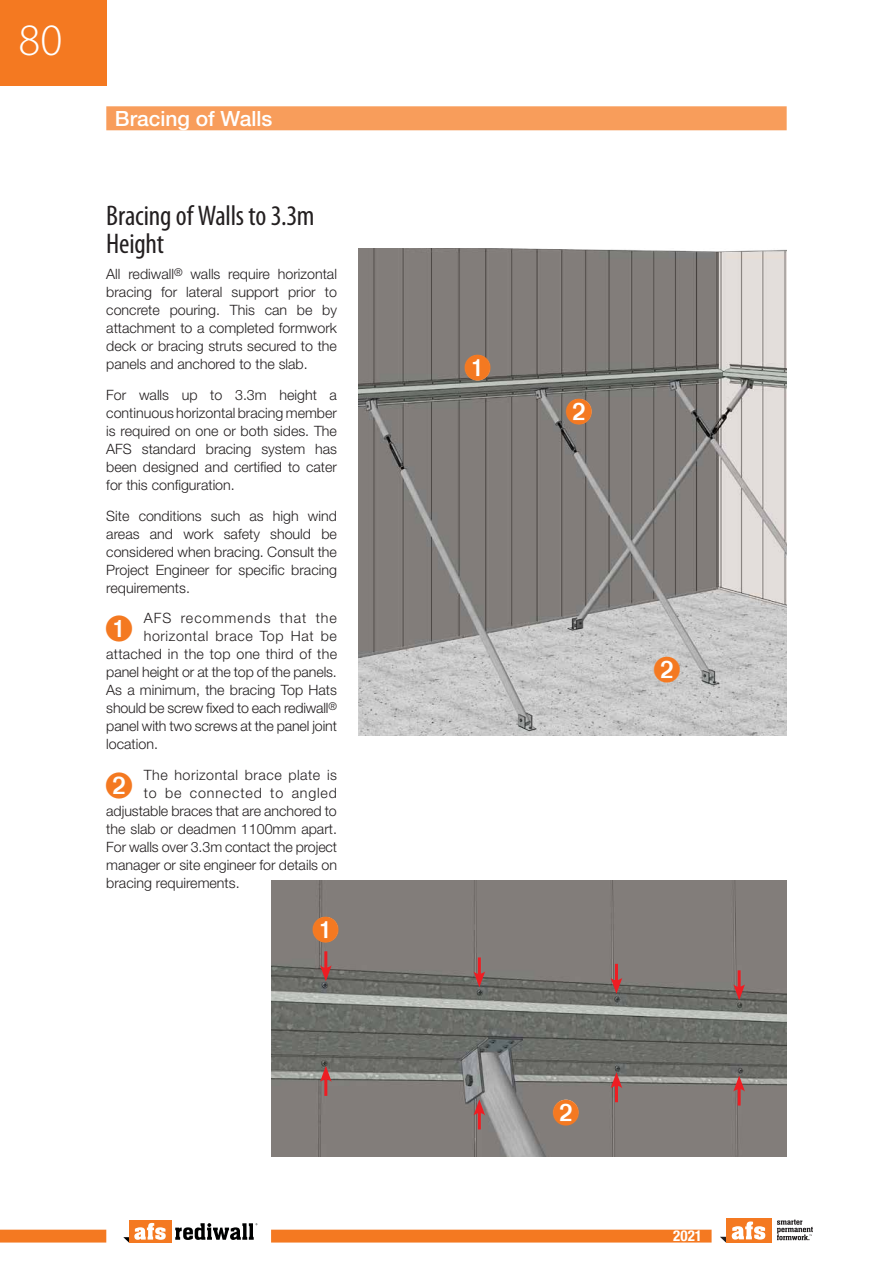
<style>
.page{position:relative;width:893px;height:1263px;background:#fff}
.page>*{position:absolute;margin:0;border:0;box-sizing:border-box;transform-origin:0 0}
.t1{font:300 45px "Myriad Pro";color:#fff}
.Head_3{font:condensed 28.5px/27px "Myriad Pro";letter-spacing:-.01em;color:#231f20}
.Head_2_blue{font:500 21px "Helvetica Neue";letter-spacing:-.005em;color:#fff}
.t2{font:700 condensed 15px "Helvetica Neue";color:#fff}
.Body{font:300 14.25px/18px "Helvetica Neue";color:#231f20;text-align:justify}
.Drop_Cap{font:300 14.25px "Helvetica Neue";color:#231f20}
.Drop_Cap-2{font:300 14.25px "Helvetica Neue";letter-spacing:.02em;color:#231f20}
.Drop_Cap-3{font:300 14.25px "Helvetica Neue";letter-spacing:.035em;color:#231f20}
.Drop_Cap-4{font:300 14.25px "Helvetica Neue";letter-spacing:.04em;color:#231f20}
.Drop_Cap-5{font:300 14.25px "Helvetica Neue";letter-spacing:.06em;color:#231f20}
.Drop_Cap-6{font:300 14.25px "Helvetica Neue";letter-spacing:.07em;color:#231f20}
</style>
<div class="page">
<div style="left:0;top:0;width:106px;height:86px;background:#f47921"></div>
<div style="left:129px;top:1220px;width:42px;height:22px;background:#f47921"></div>
<svg style="left:123px;top:1223px;width:43px;height:19px"></svg>
<svg style="left:175px;top:1223px;width:82px;height:17px"></svg>
<div style="left:0;top:1229px;width:106px;height:13px;background:#f47921"></div>
<div style="left:271px;top:1229px;width:441px;height:13px;background:#f47921"></div>
<svg style="left:720px;top:1237px;width:6px;height:5px"></svg>
<div style="left:726px;top:1218px;width:45px;height:24px;background:#f47921"></div>
<svg style="left:732px;top:1221px;width:33px;height:18px"></svg>
<svg style="left:777px;top:1219px;width:36px;height:21px"></svg>
<img style="left:359px;top:249px;width:428px;height:487px">
<div style="left:106px;top:106px;width:681px;height:24px;background:#f89d5b"></div>
<img style="left:271px;top:880px;width:516px;height:277px">
<hr style="left:324px;top:1076px;width:3px;height:20px;background:#ee1d23">
<svg style="left:320px;top:1066px;width:12px;height:16px"></svg>
<hr style="left:478px;top:1110px;width:3px;height:19px;background:#ee1d23">
<svg style="left:473px;top:1099px;width:12px;height:16px"></svg>
<hr style="left:615px;top:1083px;width:3px;height:19px;background:#ee1d23">
<svg style="left:611px;top:1072px;width:11px;height:16px"></svg>
<hr style="left:738px;top:1086px;width:3px;height:19px;background:#ee1d23">
<svg style="left:733px;top:1075px;width:12px;height:17px"></svg>
<hr style="left:324px;top:951px;width:3px;height:20px;background:#ee1d23">
<svg style="left:320px;top:965px;width:12px;height:16px"></svg>
<hr style="left:478px;top:957px;width:3px;height:20px;background:#ee1d23">
<svg style="left:473px;top:971px;width:12px;height:16px"></svg>
<hr style="left:615px;top:964px;width:3px;height:19px;background:#ee1d23">
<svg style="left:611px;top:978px;width:11px;height:16px"></svg>
<hr style="left:738px;top:970px;width:3px;height:20px;background:#ee1d23">
<svg style="left:733px;top:984px;width:12px;height:16px"></svg>
<svg style="left:465px;top:355px;width:26px;height:26px"></svg>
<svg style="left:654px;top:656px;width:26px;height:27px"></svg>
<svg style="left:566px;top:398px;width:26px;height:26px"></svg>
<svg style="left:313px;top:916px;width:26px;height:26px"></svg>
<svg style="left:553px;top:1099px;width:26px;height:26px"></svg>
<h1 class="t1" style="left:18px;top:15px;width:45px">80</h1>
<p class="Head_2_blue" style="left:115px;top:106px;width:159px">Bracing of Walls</p>
<p class="Head_3" style="left:106px;top:203px;width:210px">Bracing of Walls to 3.3m<br>Height</p>
<p class="Body" style="left:106px;top:265px;width:232px">All rediwall<sup>®</sup> walls require horizontal bracing for lateral support prior to concrete pouring. This can be by attachment to a completed formwork deck or bracing struts secured to the panels and anchored to the slab.</p>
<p class="Body" style="left:106px;top:385px;width:232px">For walls up to 3.3m height a continuous horizontal bracing member is required on one or both sides. The AFS standard bracing system has been designed and certified to cater for this configuration.</p>
<p class="Body" style="left:106px;top:506px;width:232px">Site conditions such as high wind areas and work safety should be considered when bracing. Consult the Project Engineer for specific bracing requirements.</p>
<p class="Drop_Cap-6" style="left:144px;top:609px;width:195px">AFS recommends that the</p>
<p class="Drop_Cap-4" style="left:144px;top:627px;width:195px">horizontal brace Top Hat be</p>
<p class="Drop_Cap-2" style="left:106px;top:645px;width:232px">attached in the top one third of the</p>
<p class="Drop_Cap" style="left:106px;top:663px;width:232px">panel height or at the top of the panels.</p>
<p class="Drop_Cap" style="left:106px;top:681px;width:232px">As a minimum, the bracing Top Hats</p>
<p class="Drop_Cap" style="left:106px;top:699px;width:232px">should be screw fixed to each rediwall<sup>®</sup></p>
<p class="Drop_Cap" style="left:106px;top:717px;width:232px">panel with two screws at the panel joint</p>
<p class="Drop_Cap" style="left:106px;top:735px;width:53px">location.</p>
<p class="Drop_Cap-3" style="left:144px;top:766px;width:195px">The horizontal brace plate is</p>
<p class="Drop_Cap-5" style="left:144px;top:784px;width:195px">to be connected to angled</p>
<p class="Drop_Cap" style="left:106px;top:802px;width:232px">adjustable braces that are anchored to</p>
<p class="Drop_Cap" style="left:106px;top:820px;width:232px">the slab or deadmen 1100mm apart.</p>
<p class="Drop_Cap" style="left:106px;top:838px;width:232px">For walls over 3.3m contact the project</p>
<p class="Drop_Cap" style="left:106px;top:856px;width:232px">manager or site engineer for details on</p>
<p class="Drop_Cap" style="left:106px;top:874px;width:135px">bracing requirements.</p>
<p class="t2" style="left:673px;top:1227px;width:30px">2021</p>
</div>
